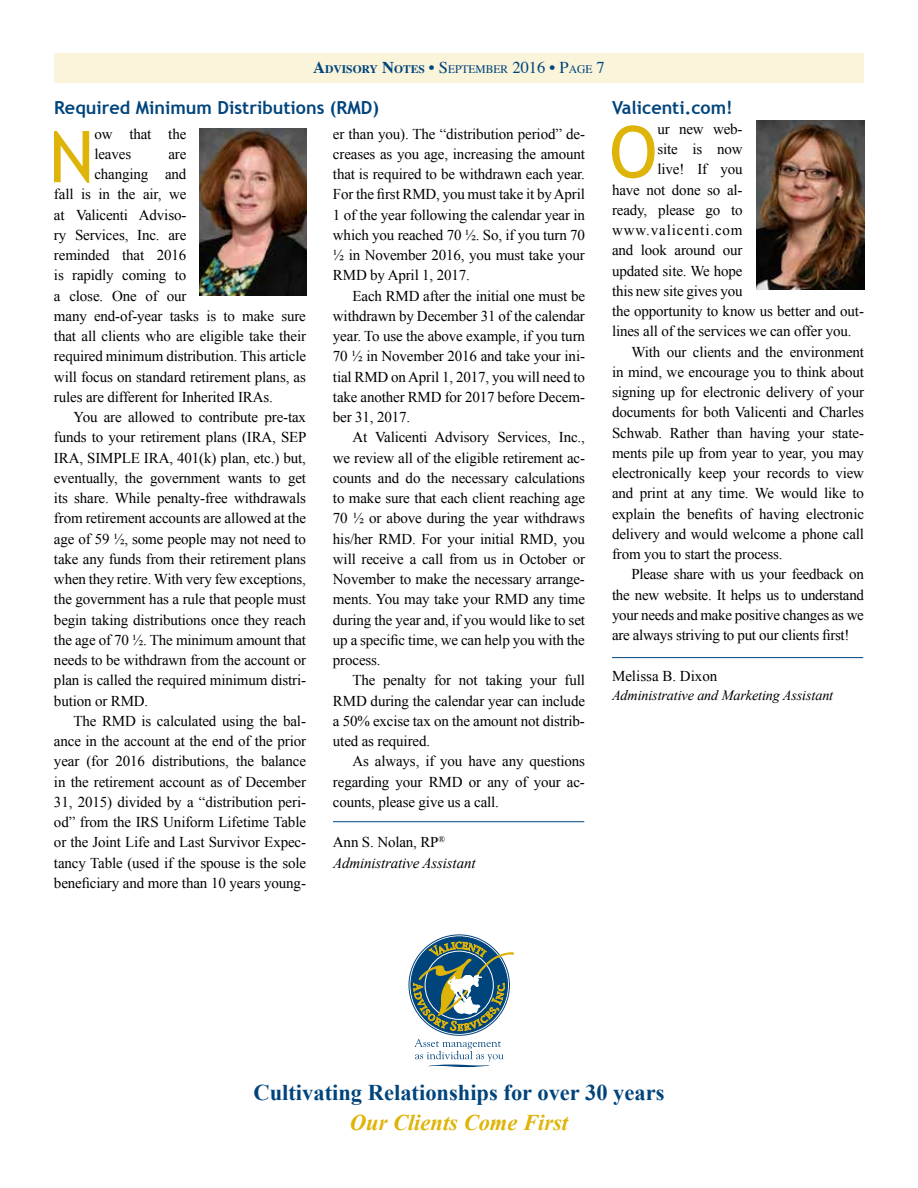
<style>
.page{position:relative;width:918px;height:1188px;background:#fff}
.page>*{position:absolute;margin:0;border:0;box-sizing:border-box;transform-origin:0 0}
.t1{font:71.55px "Trebuchet MS";color:#deb408}
.t2{font:700 22.5px "Times New Roman";color:#00447c}
.t3{font:italic 700 22.5px "Times New Roman";color:#deb408}
.t4{font:700 18px "Trebuchet MS";color:#00447c}
.t5{font:15px/20.2px "Times New Roman";letter-spacing:-.01em;color:#000;text-align:justify}
.t6{font:italic 15px/20.2px "Times New Roman";letter-spacing:-.01em;color:#000}
.t7{font:15px "Times New Roman";letter-spacing:.06em;color:#000}
.t8{font:italic 14.25px "Times New Roman";letter-spacing:-.01em;color:#000}
.t9{font:700 11.55px "Times";color:#00447c}
.s1{font-size:16.5px}
.s2{font-weight:400;font-size:16.5px}
.s3{font-weight:400}
.s4{font-style:normal}
</style>
<div class="page">
<div style="left:54px;top:53px;width:810px;height:29px;background:#faf4da"></div>
<svg style="left:413px;top:942px;width:100px;height:89px"></svg>
<svg style="left:414px;top:1039px;width:90px;height:28px"></svg>
<img style="left:200px;top:128px;width:106px;height:168px">
<hr style="left:333px;top:821px;width:251px;height:1px;background:#00447c">
<hr style="left:612px;top:657px;width:251px;height:1px;background:#00447c">
<img style="left:756px;top:121px;width:108px;height:168px">
<p class="t9" style="left:313px;top:58px;width:293px"><span class="s1">A</span>DVISORY <span class="s1">N</span>OTES <span class="s2">• S</span><span class="s3">EPTEMBER</span> <span class="s2">2016 • P</span><span class="s3">AGE</span> <span class="s2">7</span></p>
<p class="t4" style="left:54px;top:96px;width:327px">Required Minimum Distributions (RMD)</p>
<h1 class="t1" style="left:49px;top:115px;width:47px">N</h1>
<p class="t5" style="left:94px;top:123px;width:93px">ow that the leaves</p>
<p class="t5" style="left:168px;top:144px;width:20px">are</p>
<p class="t5" style="left:94px;top:164px;width:93px">changing and</p>
<p class="t5" style="left:54px;top:184px;width:134px">fall is in the air, we</p>
<p class="t5" style="left:54px;top:204px;width:134px">at Valicenti Adviso-</p>
<p class="t5" style="left:54px;top:225px;width:134px">ry Services, Inc. are</p>
<p class="t5" style="left:54px;top:245px;width:134px">reminded that 2016</p>
<p class="t5" style="left:54px;top:265px;width:134px">is rapidly coming to</p>
<p class="t5" style="left:54px;top:285px;width:134px">a close. One of our</p>
<p class="t5" style="left:54px;top:306px;width:253px">many end-of-year tasks is to make sure</p>
<p class="t5" style="left:54px;top:326px;width:254px">that all clients who are eligible take their</p>
<p class="t5" style="left:54px;top:346px;width:254px">required minimum distribution. This article</p>
<p class="t5" style="left:54px;top:366px;width:253px">will focus on standard retirement plans, as</p>
<p class="t5" style="left:54px;top:387px;width:220px">rules are different for Inherited IRAs.</p>
<p class="t5" style="left:73px;top:407px;width:234px">You are allowed to contribute pre-tax</p>
<p class="t5" style="left:54px;top:427px;width:254px">funds to your retirement plans (IRA, SEP</p>
<p class="t5" style="left:54px;top:447px;width:254px">IRA, SIMPLE IRA, 401(k) plan, etc.) but,</p>
<p class="t5" style="left:54px;top:468px;width:254px">eventually, the government wants to get</p>
<p class="t5" style="left:54px;top:488px;width:254px">its share. While penalty-free withdrawals</p>
<p class="t5" style="left:54px;top:508px;width:254px">from retirement accounts are allowed at the</p>
<p class="t5" style="left:54px;top:528px;width:254px">age of 59 ½, some people may not need to</p>
<p class="t5" style="left:54px;top:549px;width:254px">take any funds from their retirement plans</p>
<p class="t5" style="left:54px;top:569px;width:254px">when they retire. With very few exceptions,</p>
<p class="t5" style="left:54px;top:589px;width:254px">the government has a rule that people must</p>
<p class="t5" style="left:54px;top:609px;width:254px">begin taking distributions once they reach</p>
<p class="t5" style="left:54px;top:630px;width:254px">the age of 70 ½. The minimum amount that</p>
<p class="t5" style="left:54px;top:650px;width:254px">needs to be withdrawn from the account or</p>
<p class="t5" style="left:54px;top:670px;width:254px">plan is called the required minimum distri-</p>
<p class="t5" style="left:54px;top:690px;width:96px">bution or RMD.</p>
<p class="t5" style="left:73px;top:711px;width:234px">The RMD is calculated using the bal-</p>
<p class="t5" style="left:54px;top:731px;width:254px">ance in the account at the end of the prior</p>
<p class="t5" style="left:54px;top:751px;width:254px">year (for 2016 distributions, the balance</p>
<p class="t5" style="left:54px;top:771px;width:254px">in the retirement account as of December</p>
<p class="t5" style="left:54px;top:792px;width:254px">31, 2015) divided by a “distribution peri-</p>
<p class="t5" style="left:54px;top:812px;width:254px">od” from the IRS Uniform Lifetime Table</p>
<p class="t5" style="left:54px;top:832px;width:254px">or the Joint Life and Last Survivor Expec-</p>
<p class="t5" style="left:54px;top:852px;width:254px">tancy Table (used if the spouse is the sole</p>
<p class="t5" style="left:54px;top:873px;width:253px">beneficiary and more than 10 years young-</p>
<p class="t5" style="left:333px;top:123px;width:254px">er than you). The “distribution period” de&shy;creases as you age, increasing the amount that is required to be withdrawn each year.<br>For the first RMD, you must take it byApril 1 of the year following the calendar year in which you reached 70 ½. So, if you turn 70 ½ in November 2016, you must take your RMD by April 1, 2017.</p>
<p class="t5" style="left:333px;top:285px;width:254px;text-indent:20px">Each RMD after the initial one must be withdrawn by December 31 of the calendar year. To use the above example, if you turn 70 ½ in November 2016 and take your ini&shy;tial RMD on April 1, 2017, you will need to take another RMD for 2017 before Decem&shy;ber 31, 2017.</p>
<p class="t5" style="left:333px;top:427px;width:254px;text-indent:20px">At Valicenti Advisory Services, Inc., we review all of the eligible retirement ac&shy;counts and do the necessary calculations to make sure that each client reaching age 70 ½ or above during the year withdraws his/her RMD. For your initial RMD, you will receive a call from us in October or November to make the necessary arrange&shy;ments. You may take your RMD any time during the year and, if you would like to set up a specific time, we can help you with the process.</p>
<p class="t5" style="left:333px;top:670px;width:254px;text-indent:20px">The penalty for not taking your full RMD during the calendar year can include a 50% excise tax on the amount not distrib&shy;uted as required.</p>
<p class="t5" style="left:333px;top:751px;width:253px;text-indent:20px">As always, if you have any questions regarding your RMD or any of your ac&shy;counts, please give us a call.</p>
<p class="t6" style="left:333px;top:832px;width:144px"><span class="s4">Ann S. Nolan, RP</span><sup>®<br></sup>Administrative Assistant</p>
<p class="t4" style="left:612px;top:96px;width:122px">Valicenti.com!</p>
<h1 class="t1" style="left:609px;top:110px;width:50px">O</h1>
<p class="t5" style="left:657px;top:119px;width:87px">ur new web-</p>
<p class="t5" style="left:657px;top:139px;width:87px">site is now</p>
<p class="t5" style="left:657px;top:159px;width:87px">live! If you</p>
<p class="t5" style="left:612px;top:179px;width:132px">have not done so al-</p>
<p class="t5" style="left:612px;top:200px;width:132px">ready, please go to</p>
<p class="t7" style="left:612px;top:220px;width:132px">www.valicenti.com</p>
<p class="t5" style="left:612px;top:240px;width:132px">and look around our</p>
<p class="t5" style="left:612px;top:260px;width:132px">updated site. We hope</p>
<p class="t5" style="left:612px;top:281px;width:132px">this new site gives you</p>
<p class="t5" style="left:612px;top:301px;width:253px">the opportunity to know us better and out-</p>
<p class="t5" style="left:612px;top:321px;width:241px">lines all of the services we can offer you.</p>
<p class="t5" style="left:632px;top:341px;width:234px">With our clients and the environment</p>
<p class="t5" style="left:612px;top:362px;width:253px">in mind, we encourage you to think about</p>
<p class="t5" style="left:612px;top:382px;width:254px">signing up for electronic delivery of your</p>
<p class="t5" style="left:612px;top:402px;width:254px">documents for both Valicenti and Charles</p>
<p class="t5" style="left:612px;top:422px;width:253px">Schwab. Rather than having your state-</p>
<p class="t5" style="left:612px;top:443px;width:253px">ments pile up from year to year, you may</p>
<p class="t5" style="left:612px;top:463px;width:254px">electronically keep your records to view</p>
<p class="t5" style="left:612px;top:483px;width:254px">and print at any time. We would like to</p>
<p class="t5" style="left:612px;top:503px;width:254px">explain the benefits of having electronic</p>
<p class="t5" style="left:612px;top:524px;width:254px">delivery and would welcome a phone call</p>
<p class="t5" style="left:612px;top:544px;width:172px">from you to start the process.</p>
<p class="t5" style="left:632px;top:564px;width:234px">Please share with us your feedback on</p>
<p class="t5" style="left:612px;top:584px;width:254px">the new website. It helps us to understand</p>
<p class="t5" style="left:612px;top:605px;width:253px">your needs and make positive changes as we</p>
<p class="t5" style="left:612px;top:625px;width:239px">are always striving to put our clients first!</p>
<p class="t5" style="left:612px;top:665px;width:107px">Melissa B. Dixon</p>
<p class="t8" style="left:612px;top:686px;width:223px">Administrative and Marketing Assistant</p>
<h2 class="t2" style="left:253px;top:1076px;width:413px">Cultivating Relationships for over 30 years</h2>
<h2 class="t3" style="left:350px;top:1106px;width:220px">Our Clients Come First</h2>
</div>
